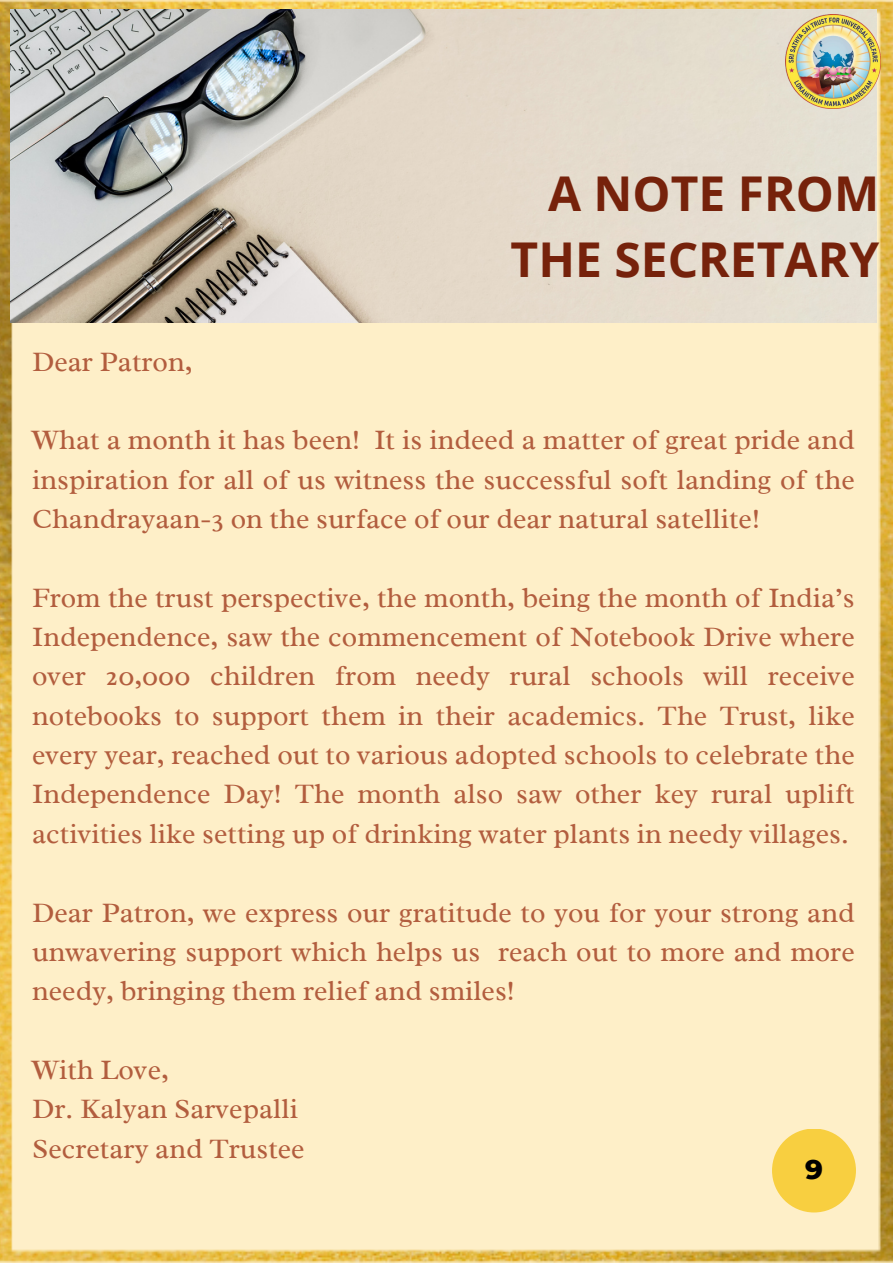
<style>
.page{position:relative;width:893px;height:1264px;background:#fff}
.page>*{position:absolute;margin:0;border:0;box-sizing:border-box;transform-origin:0 0}
.t1{font:700 48px "Open Sans";color:#76220b}
.t2{font:28.5px/39.3px "Radley";color:#b25d3e;text-align:justify}
.t3{font:800 27.6px "Montserrat";color:#000}
</style>
<div class="page">
<div style="left:0;top:0;width:892px;height:1262px;background:#feefc8"></div>
<img style="left:10px;top:9px;width:866px;height:314px">
<div style="left:772px;top:1128px;width:83px;height:84px;background:#f8cf40;border-radius:50%"></div>
<img style="left:785px;top:14px;width:95px;height:95px">
<p class="t2" style="left:32px;top:341px;width:162px">Dear Patron,</p>
<p class="t1" style="left:548px;top:160px;width:333px">A NOTE FROM</p>
<p class="t1" style="left:510px;top:226px;width:370px">THE SECRETARY</p>
<p class="t2" style="left:32px;top:420px;width:824px">What a month it has been! It is indeed a matter of great pride and inspiration for all of us witness the successful soft landing of the Chandrayaan-3 on the surface of our dear natural satellite!</p>
<p class="t2" style="left:32px;top:577px;width:824px">From the trust perspective, the month, being the month of India’s Independence, saw the commencement of Notebook Drive where over 20,000 children from needy rural schools will receive notebooks to support them in their academics. The Trust, like every year, reached out to various adopted schools to celebrate the Independence Day! The month also saw other key rural uplift activities like setting up of drinking water plants in needy villages.</p>
<p class="t2" style="left:32px;top:892px;width:824px">Dear Patron, we express our gratitude to you for your strong and unwavering support which helps us reach out to more and more needy, bringing them relief and smiles!</p>
<p class="t2" style="left:32px;top:1049px;width:138px">With Love,</p>
<p class="t2" style="left:32px;top:1089px;width:267px">Dr. Kalyan Sarvepalli</p>
<p class="t2" style="left:32px;top:1128px;width:274px">Secretary and Trustee</p>
<p class="t3" style="left:805px;top:1152px;width:19px">9</p>
</div>
